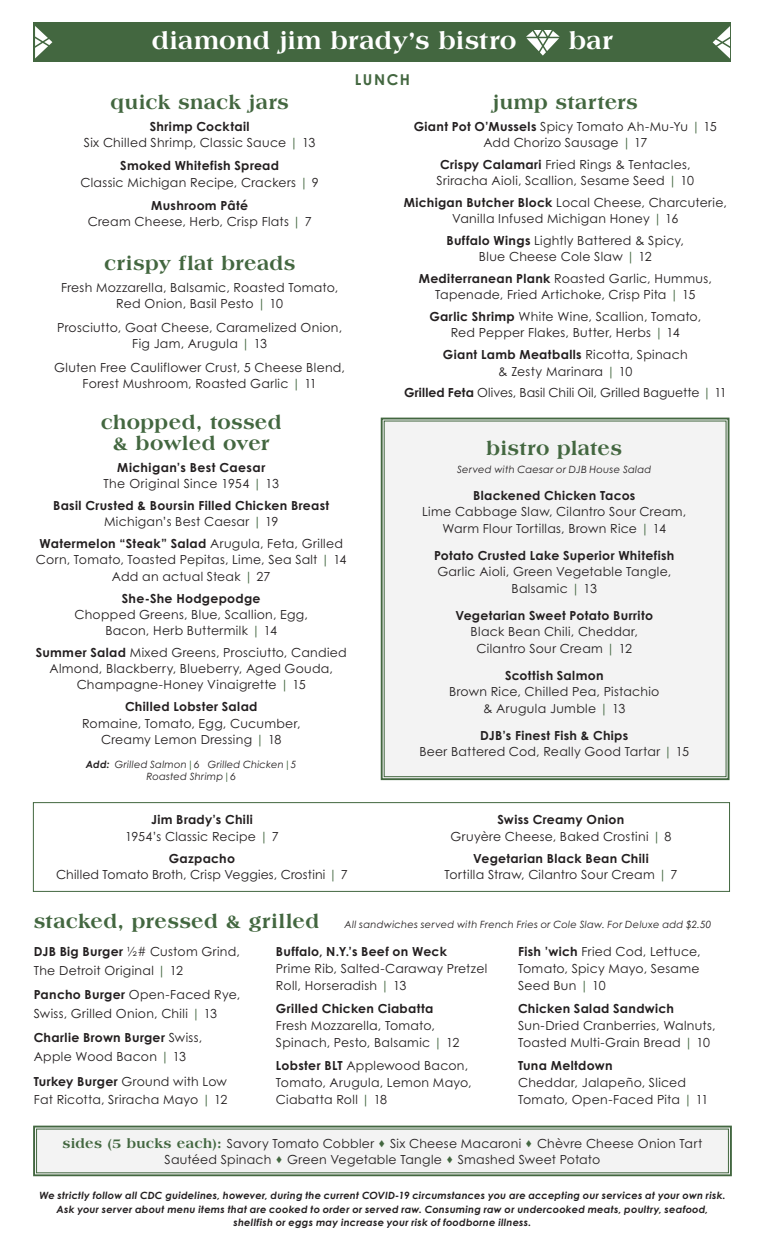
<style>
.page{position:relative;width:765px;height:1260px;background:#fff}
.page>*{position:absolute;margin:0;border:0;box-sizing:border-box;transform-origin:0 0}
.t1{font:800 25px "Americana Std";letter-spacing:.01em;color:#fff}
.subhead{font:800 20px/21.2px "Americana Std";letter-spacing:.02em;color:#436740;text-align:center}
.t2{font:700 15px "Century Gothic Std";letter-spacing:.1em;color:#436740}
.food_item{font:12.5px/16.2px "Century Gothic Std";letter-spacing:.02em;color:#231f20;text-align:center}
.subhead-2{font:12.5px/16.2px "Century Gothic Std";letter-spacing:.02em;color:#231f20;text-align:center}
.food_item-2{font:700 12.5px/16.2px "Century Gothic Std";letter-spacing:.025em;color:#231f20;text-align:center}
.italic{font:italic 700 10px/13.8px "Century Gothic Std";letter-spacing:.02em;color:#231f20;text-align:center}
.subhead-3{font:italic 10px/12.5px "Century Gothic Std";letter-spacing:.02em;color:#231f20;text-align:center}
.italic-2{font:italic 10px "Century Gothic Std";letter-spacing:.02em;color:#231f20}
.s1{font-weight:700}
.s2{color:#436740}
.s3{font-weight:400}
.s4{font-weight:400;color:#436740}
.s5{font-family:"Americana Std";font-weight:800;font-size:13.75px;color:#436740}
</style>
<div class="page">
<div style="left:34px;top:22px;width:697px;height:40px;background:#436740"></div>
<svg style="left:526px;top:30px;width:34px;height:26px"></svg>
<svg style="left:35px;top:26px;width:17px;height:32px"></svg>
<svg style="left:713px;top:26px;width:17px;height:33px"></svg>
<div style="left:380px;top:417px;width:350px;height:364px;background:#f3f3f3"></div>
<div style="left:384px;top:421px;width:342px;height:356px;border:1px solid #436740"></div>
<div style="left:33px;top:802px;width:697px;height:90px;border:1px solid #436740"></div>
<svg style="left:33px;top:1125px;width:699px;height:52px"></svg>
<div style="left:36px;top:1129px;width:693px;height:44px;border:1px solid #436740"></div>
<p class="t1" style="left:152px;top:26px;width:366px">diamond jim brady’s bistro</p>
<p class="t1" style="left:569px;top:26px;width:46px">bar</p>
<p class="t2" style="left:355px;top:70px;width:57px">LUNCH</p>
<p class="subhead" style="left:111px;top:91px;width:180px">quick snack jars</p>
<p class="food_item" style="left:84px;top:118px;width:233px"><span class="s1">Shrimp Cocktail<br></span>Six Chilled Shrimp, Classic Sauce <span class="s2">|</span> 13</p>
<p class="food_item" style="left:80px;top:157px;width:240px"><span class="s1">Smoked Whitefish Spread<br></span>Classic Michigan Recipe, Crackers <span class="s2">|</span> 9</p>
<p class="food_item" style="left:88px;top:197px;width:225px"><span class="s1">Mushroom Pâté<br></span>Cream Cheese, Herb, Crisp Flats <span class="s2">|</span> 7</p>
<p class="subhead" style="left:104px;top:253px;width:193px">crispy flat breads</p>
<p class="food_item" style="left:61px;top:279px;width:279px">Fresh Mozzarella, Balsamic, Roasted Tomato,<br>Red Onion, Basil Pesto <span class="s2">|</span> 10</p>
<p class="food_item" style="left:57px;top:319px;width:286px">Prosciutto, Goat Cheese, Caramelized Onion,<br>Fig Jam, Arugula <span class="s2">|</span> 13</p>
<p class="food_item" style="left:54px;top:359px;width:292px">Gluten Free Cauliflower Crust, 5 Cheese Blend,<br>Forest Mushroom, Roasted Garlic <span class="s2">|</span> 11</p>
<p class="subhead" style="left:101px;top:412px;width:182px">chopped, tossed &amp; bowled over</p>
<p class="food_item" style="left:103px;top:459px;width:177px"><span class="s1">Michigan’s Best Caesar<br></span>The Original Since 1954 <span class="s2">|</span> 13</p>
<p class="food_item-2" style="left:53px;top:497px;width:278px">Basil Crusted &amp; Boursin Filled Chicken Breast<br><span class="s3">Michigan’s Best Caesar</span> <span class="s4">|</span> <span class="s3">19</span></p>
<p class="food_item" style="left:36px;top:535px;width:312px"><span class="s1">Watermelon “Steak” Salad</span> Arugula, Feta, Grilled<br>Corn, Tomato, Toasted Pepitas, Lime, Sea Salt <span class="s2">|</span> 14<br>Add an actual Steak <span class="s2">|</span> 27</p>
<p class="food_item" style="left:74px;top:590px;width:235px"><span class="s1">She-She Hodgepodge<br></span>Chopped Greens, Blue, Scallion, Egg,<br>Bacon, Herb Buttermilk <span class="s2">|</span> 14</p>
<p class="food_item" style="left:36px;top:644px;width:313px"><span class="s1">Summer Salad</span> Mixed Greens, Prosciutto, Candied<br>Almond, Blackberry, Blueberry, Aged Gouda,<br>Champagne-Honey Vinaigrette <span class="s2">|</span> 15</p>
<p class="food_item" style="left:82px;top:699px;width:220px"><span class="s1">Chilled Lobster Salad<br></span>Romaine, Tomato, Egg, Cucumber,<br>Creamy Lemon Dressing <span class="s2">|</span> 18</p>
<p class="subhead-3" style="left:86px;top:758px;width:212px"><span class="s1">Add:</span> Grilled Salmon<span class="s2">|</span>6 Grilled Chicken<span class="s2">|</span>5<br>Roasted Shrimp<span class="s2">|</span>6</p>
<p class="food_item" style="left:125px;top:812px;width:155px"><span class="s1">Jim Brady’s Chili<br></span>1954’s Classic Recipe <span class="s2">|</span> 7</p>
<p class="food_item" style="left:56px;top:850px;width:293px"><span class="s1">Gazpacho<br></span>Chilled Tomato Broth, Crisp Veggies, Crostini <span class="s2">|</span> 7</p>
<p class="subhead" style="left:493px;top:91px;width:146px">jump starters</p>
<p class="food_item" style="left:414px;top:118px;width:305px"><span class="s1">Giant Pot O’Mussels</span> Spicy Tomato Ah-Mu-Yu <span class="s2">|</span> 15<br>Add Chorizo Sausage <span class="s2">|</span> 17</p>
<p class="food_item" style="left:437px;top:156px;width:259px;text-align:left"><span class="s1">Crispy Calamari</span> Fried Rings &amp; Tentacles,<br>Sriracha Aioli, Scallion, Sesame Seed <span class="s2">|</span> 10</p>
<p class="food_item" style="left:404px;top:194px;width:325px"><span class="s1">Michigan Butcher Block</span> Local Cheese, Charcuterie,<br>Vanilla Infused Michigan Honey <span class="s2">|</span> 16</p>
<p class="food_item" style="left:447px;top:232px;width:239px"><span class="s1">Buffalo Wings</span> Lightly Battered &amp; Spicy,<br>Blue Cheese Cole Slaw <span class="s2">|</span> 12</p>
<p class="food_item" style="left:419px;top:270px;width:295px"><span class="s1">Mediterranean Plank</span> Roasted Garlic, Hummus,<br>Tapenade, Fried Artichoke, Crisp Pita <span class="s2">|</span> 15</p>
<p class="food_item" style="left:429px;top:308px;width:273px"><span class="s1">Garlic Shrimp</span> White Wine, Scallion, Tomato,<br>Red Pepper Flakes, Butter, Herbs <span class="s2">|</span> 14</p>
<p class="food_item" style="left:443px;top:347px;width:246px"><span class="s1">Giant Lamb Meatballs</span> Ricotta, Spinach &amp; Zesty Marinara <span class="s2">|</span> 10</p>
<p class="food_item" style="left:404px;top:385px;width:324px"><span class="s1">Grilled Feta</span> Olives, Basil Chili Oil, Grilled Baguette <span class="s2">|</span> 11</p>
<p class="subhead" style="left:487px;top:437px;width:137px">bistro plates</p>
<p class="italic-2" style="left:457px;top:463px;width:196px">Served with Caesar or DJB House Salad</p>
<p class="food_item" style="left:422px;top:487px;width:266px"><span class="s1">Blackened Chicken Tacos<br></span>Lime Cabbage Slaw, Cilantro Sour Cream,<br>Warm Flour Tortillas, Brown Rice <span class="s2">|</span> 14</p>
<p class="food_item" style="left:434px;top:547px;width:242px"><span class="s1">Potato Crusted Lake Superior Whitefish<br></span>Garlic Aioli, Green Vegetable Tangle,<br>Balsamic <span class="s2">|</span> 13</p>
<p class="food_item" style="left:455px;top:607px;width:199px"><span class="s1">Vegetarian Sweet Potato Burrito<br></span>Black Bean Chili, Cheddar,<br>Cilantro Sour Cream <span class="s2">|</span> 12</p>
<p class="food_item" style="left:449px;top:667px;width:212px"><span class="s1">Scottish Salmon<br></span>Brown Rice, Chilled Pea, Pistachio &amp; Arugula Jumble <span class="s2">|</span> 13</p>
<p class="food_item" style="left:419px;top:727px;width:271px"><span class="s1">DJB’s Finest Fish &amp; Chips<br></span>Beer Battered Cod, Really Good Tartar <span class="s2">|</span> 15</p>
<p class="food_item" style="left:451px;top:812px;width:222px"><span class="s1">Swiss Creamy Onion<br></span>Gruyère Cheese, Baked Crostini <span class="s2">|</span> 8</p>
<p class="food_item" style="left:444px;top:850px;width:235px"><span class="s1">Vegetarian Black Bean Chili<br></span>Tortilla Straw, Cilantro Sour Cream <span class="s2">|</span> 7</p>
<p class="subhead" style="left:34px;top:910px;width:287px">stacked, pressed &amp; grilled</p>
<p class="subhead-3" style="left:344px;top:918px;width:368px">All sandwiches served with French Fries or Cole Slaw. For Deluxe add $2.50</p>
<p class="food_item" style="left:34px;top:942px;width:208px;line-height:18.8px;text-align:left"><span class="s1">DJB Big Burger</span> ½# Custom Grind,<br>The Detroit Original <span class="s2">|</span> 12</p>
<p class="food_item" style="left:34px;top:985px;width:208px;line-height:18.8px;text-align:left"><span class="s1">Pancho Burger</span> Open-Faced Rye,<br>Swiss, Grilled Onion, Chili <span class="s2">|</span> 13</p>
<p class="food_item" style="left:34px;top:1028px;width:170px;line-height:18.8px;text-align:left"><span class="s1">Charlie Brown Burger</span> Swiss,<br>Apple Wood Bacon <span class="s2">|</span> 13</p>
<p class="food_item" style="left:34px;top:1071px;width:195px;line-height:18.8px;text-align:left"><span class="s1">Turkey Burger</span> Ground with Low<br>Fat Ricotta, Sriracha Mayo <span class="s2">|</span> 12</p>
<p class="food_item" style="left:276px;top:943px;width:213px;line-height:17.1px;text-align:left"><span class="s1">Buffalo, N.Y.’s Beef on Weck<br></span>Prime Rib, Salted-Caraway Pretzel<br>Roll, Horseradish <span class="s2">|</span> 13</p>
<p class="food_item" style="left:276px;top:1000px;width:185px;line-height:17.1px;text-align:left"><span class="s1">Grilled Chicken Ciabatta<br></span>Fresh Mozzarella, Tomato,<br>Spinach, Pesto, Balsamic <span class="s2">|</span> 12</p>
<p class="food_item" style="left:276px;top:1057px;width:197px;line-height:17.1px;text-align:left"><span class="s1">Lobster BLT</span> Applewood Bacon,<br>Tomato, Arugula, Lemon Mayo,<br>Ciabatta Roll <span class="s2">|</span> 18</p>
<p class="food_item" style="left:518px;top:943px;width:184px;line-height:17.1px;text-align:justify"><span class="s1">Fish ’wich</span> Fried Cod, Lettuce, Tomato, Spicy Mayo, Sesame Seed Bun <span class="s2">|</span> 10</p>
<p class="food_item" style="left:518px;top:1000px;width:199px;line-height:17.1px;text-align:left"><span class="s1">Chicken Salad Sandwich<br></span>Sun-Dried Cranberries, Walnuts,<br>Toasted Multi-Grain Bread <span class="s2">|</span> 10</p>
<p class="food_item" style="left:518px;top:1057px;width:192px;line-height:17.1px;text-align:left"><span class="s1">Tuna Meltdown<br></span>Cheddar, Jalapeño, Sliced<br>Tomato, Open-Faced Pita <span class="s2">|</span> 11</p>
<p class="subhead-2" style="left:63px;top:1135px;width:641px"><span class="s5">sides (5 bucks each):</span> Savory Tomato Cobbler <span class="s2">▲</span> Six Cheese Macaroni <span class="s2">▲</span> Chèvre Cheese Onion Tart<br>Sautéed Spinach <span class="s2">▲</span> Green Vegetable Tangle <span class="s2">▲</span> Smashed Sweet Potato</p>
<p class="italic" style="left:39px;top:1188px;width:688px">We strictly follow all CDC guidelines, however, during the current COVID-19 circumstances you are accepting our services at your own risk.<br>Ask your server about menu items that are cooked to order or served raw. Consuming raw or undercooked meats, poultry, seafood, shellfish or eggs may increase your risk of foodborne illness.</p>
</div>
